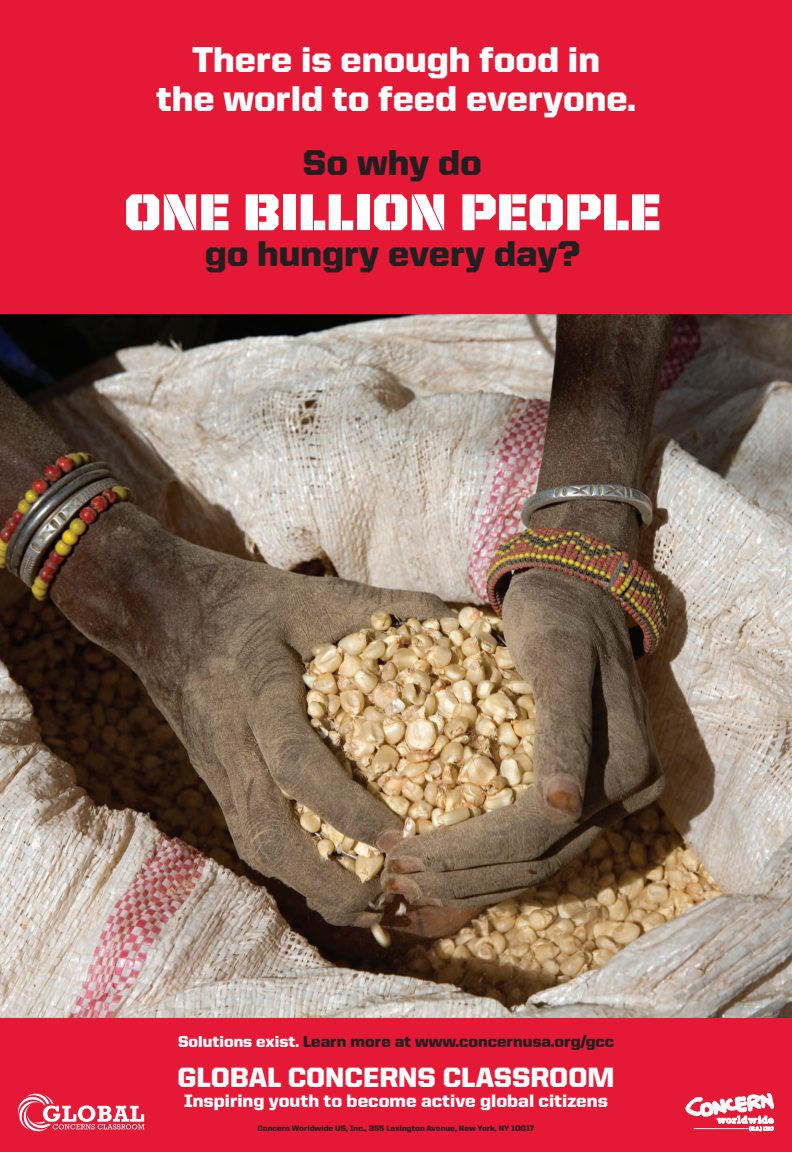
<style>
.page{position:relative;width:792px;height:1152px;background:#e51836}
.page>*{position:absolute;margin:0;border:0;box-sizing:border-box;transform-origin:0 0}
.t1{font:52px "United Sans Reg Stencil";color:#fff}
.t2{font:900 36px/39px "United Sans Reg";color:#fff;text-align:center}
.t3{font:900 36px "United Sans Reg";color:#231f20}
.t4{font:900 28px "United Sans Reg";color:#fff}
.t5{font:900 18px "United Sans Reg";color:#fff}
.t6{font:900 16px "United Sans Reg";color:#231f20}
.t7{font:900 8px "United Sans Reg";color:#231f20}
.s1{color:#fff}
</style>
<div class="page">
<svg style="left:686px;top:1094px;width:88px;height:37px"></svg>
<hr style="left:694px;top:1128px;width:54px;height:1px;background:#fff">
<svg style="left:18px;top:1094px;width:126px;height:37px"></svg>
<img style="left:0;top:314px;width:792px;height:704px">
<h2 class="t2" style="left:156px;top:40px;width:481px">There is enough food in<br>the world to feed everyone.</h2>
<h2 class="t3" style="left:303px;top:143px;width:180px">So why do</h2>
<h1 class="t1" style="left:124px;top:185px;width:538px">ONE BILLION PEOPLE</h1>
<h2 class="t3" style="left:205px;top:234px;width:377px">go hungry every day?</h2>
<h3 class="t6" style="left:178px;top:1033px;width:437px"><span class="s1">Solutions exist.</span> Learn more at www.concernusa.org/gcc</h3>
<h3 class="t4" style="left:178px;top:1062px;width:438px">Global Concerns Classroom</h3>
<h3 class="t5" style="left:184px;top:1091px;width:425px">Inspiring youth to become active global citizens</h3>
<p class="t7" style="left:258px;top:1124px;width:278px">Concern Worldwide US, Inc., 355 Lexington Avenue, New York, NY 10017</p>
</div>
